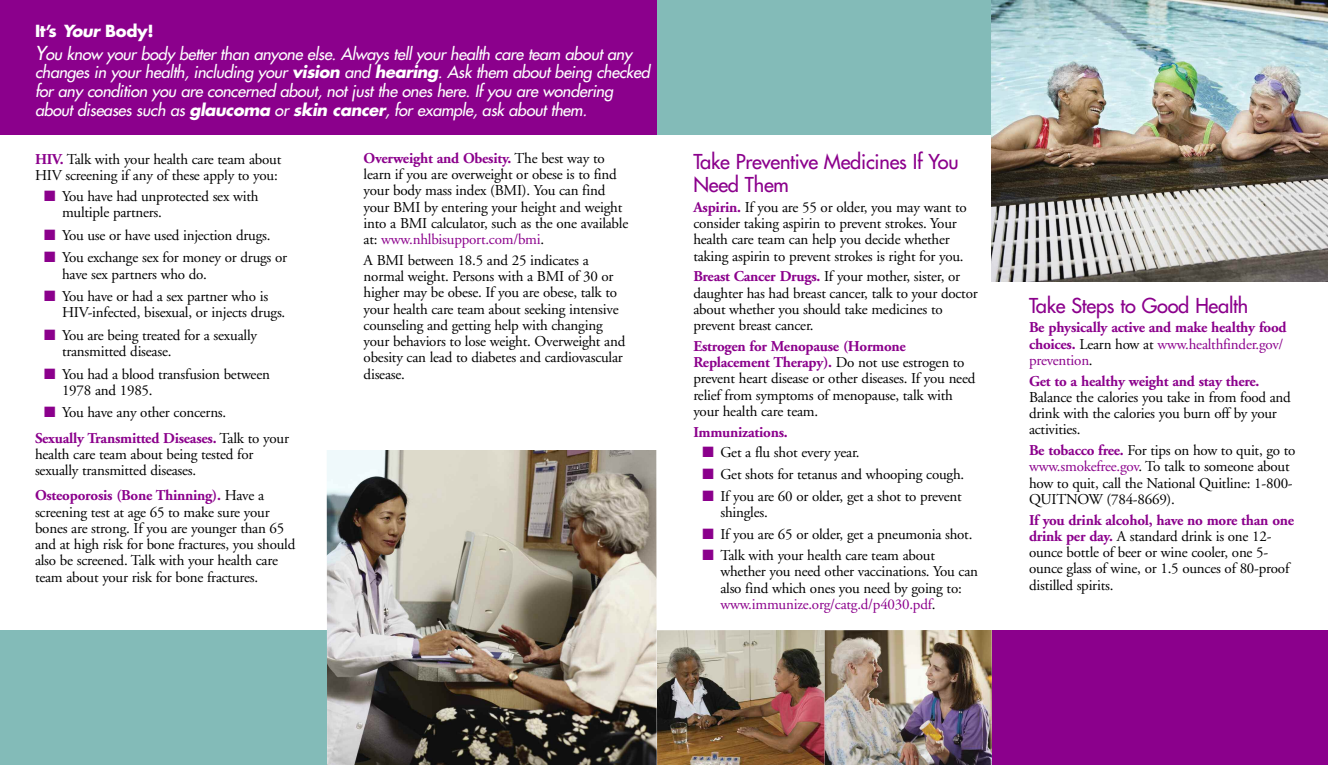
<style>
.page{position:relative;width:1328px;height:765px;background:#fff}
.page>*{position:absolute;margin:0;border:0;box-sizing:border-box;transform-origin:0 0}
.t1{font:20px/22.5px "Futura";letter-spacing:-.01em;color:#8b008c}
.t2{font:italic 16.25px/18.8px "Futura";letter-spacing:-.02em;color:#fff}
.t3{font:15px/16.2px "Adobe Garamond";letter-spacing:-.015em;color:#000}
.t4{font:700 15px/16.2px "Adobe Garamond";letter-spacing:-.015em;color:#8b008c}
.s1{font-weight:700;font-style:normal}
.s2{font-weight:700}
.s3{font-size:18.75px}
.s4{font-weight:700;color:#8b008c}
.s5{color:#8b008c}
.s6{font-weight:400;color:#000}
.s7{font-weight:400}
</style>
<div class="page">
<img style="left:657px;top:630px;width:167px;height:135px">
<div style="left:0;top:0;width:667px;height:135px;background:#8b008c"></div>
<img style="left:824px;top:630px;width:167px;height:135px">
<div style="left:0;top:630px;width:327px;height:135px;background:#83bbb8"></div>
<div style="left:991px;top:630px;width:337px;height:135px;background:#8b008c"></div>
<div style="left:657px;top:0;width:334px;height:135px;background:#83bbb8"></div>
<img style="left:327px;top:450px;width:329px;height:315px">
<img style="left:991px;top:0;width:337px;height:281px">
<p class="t2" style="left:35px;top:21px;width:598px;line-height:22.4px"><span class="s1">It’s</span> <span class="s2">Your</span> <span class="s1">Body!<br></span><span class="s3">Y</span>ou know your body better than anyone else. Always tell your health care team about any</p>
<p class="t2" style="left:35px;top:64px;width:616px">changes in your health, including your <span class="s2">vision</span> and <span class="s2">hearing</span>. Ask them about being checked for any condition you are concerned about, not just the ones here. If you are wondering about diseases such as <span class="s2">glaucoma</span> or <span class="s2">skin cancer</span>, for example, ask about them.</p>
<p class="t3" style="left:35px;top:152px;width:248px"><span class="s4">HIV.</span> Talk with your health care team about<br>HIV screening if any of these apply to you:</p>
<p class="t3" style="left:62px;top:189px;width:198px;text-indent:-18px"><span class="s5">■</span> You have had unprotected sex with multiple partners.</p>
<p class="t3" style="left:44px;top:228px;width:228px"><span class="s5">■</span> You use or have used injection drugs.</p>
<p class="t3" style="left:62px;top:251px;width:227px;text-indent:-18px"><span class="s5">■</span> You exchange sex for money or drugs or have sex partners who do.</p>
<p class="t3" style="left:62px;top:290px;width:225px;text-indent:-18px"><span class="s5">■</span> You have or had a sex partner who is<br>HIV-infected, bisexual, or injects drugs.</p>
<p class="t3" style="left:62px;top:328px;width:196px;text-indent:-18px"><span class="s5">■</span> You are being treated for a sexually transmitted disease.</p>
<p class="t3" style="left:62px;top:367px;width:209px;text-indent:-18px"><span class="s5">■</span> You had a blood transfusion between<br>1978 and 1985.</p>
<p class="t3" style="left:35px;top:401px;width:255px;line-height:25.2px;text-indent:9px"><span class="s5">■</span> You have any other concerns.<br><span class="s4">Sexually Transmitted Diseases.</span> Talk to your</p>
<p class="t3" style="left:35px;top:447px;width:220px">health care team about being tested for sexually transmitted diseases.</p>
<p class="t3" style="left:35px;top:489px;width:262px"><span class="s4">Osteoporosis (Bone Thinning).</span> Have a screening test at age 65 to make sure your bones are strong. If you are younger than 65 and at high risk for bone fractures, you should also be screened. Talk with your health care team about your risk for bone fractures.</p>
<p class="t3" style="left:364px;top:151px;width:266px"><span class="s4">Overweight and Obesity.</span> The best way to learn if you are overweight or obese is to find your body mass index (BMI). You can find your BMI by entering your height and weight into a BMI calculator, such as the one available at: <span class="s5">www.nhlbisupport.com/bmi</span>.</p>
<p class="t3" style="left:364px;top:253px;width:263px">A BMI between 18.5 and 25 indicates a normal weight. Persons with a BMI of 30 or higher may be obese. If you are obese, talk to your health care team about seeking intensive counseling and getting help with changing your behaviors to lose weight. Overweight and obesity can lead to diabetes and cardiovascular disease.</p>
<h1 class="t1" style="left:693px;top:152px;width:267px">Take Preventive Medicines If You<br>Need Them</h1>
<p class="t3" style="left:693px;top:200px;width:275px"><span class="s4">Aspirin.</span> If you are 55 or older, you may want to consider taking aspirin to prevent strokes. Your health care team can help you decide whether taking aspirin to prevent strokes is right for you.</p>
<p class="t3" style="left:693px;top:270px;width:286px"><span class="s4">Breast Cancer Drugs.</span> If your mother, sister, or daughter has had breast cancer, talk to your doctor about whether you should take medicines to prevent breast cancer.</p>
<p class="t3" style="left:693px;top:339px;width:283px"><span class="s4">Estrogen for Menopause (Hormone Replacement Therapy).</span> Do not use estrogen to prevent heart disease or other diseases. If you need relief from symptoms of menopause, talk with your health care team.</p>
<p class="t4" style="left:693px;top:425px;width:96px">Immunizations.</p>
<p class="t3" style="left:702px;top:446px;width:159px"><span class="s5">■</span> Get a flu shot every year.</p>
<p class="t3" style="left:702px;top:467px;width:263px"><span class="s5">■</span> Get shots for tetanus and whooping cough.</p>
<p class="t3" style="left:720px;top:489px;width:243px;text-indent:-18px"><span class="s5">■</span> If you are 60 or older, get a shot to prevent shingles.</p>
<p class="t3" style="left:702px;top:527px;width:271px"><span class="s5">■</span> If you are 65 or older, get a pneumonia shot.</p>
<p class="t3" style="left:720px;top:549px;width:259px;text-indent:-18px"><span class="s5">■</span> Talk with your health care team about whether you need other vaccinations. You can also find which ones you need by going to: <span class="s5">www.immunize.org/catg.d/p4030.pdf</span>.</p>
<h1 class="t1" style="left:1029px;top:295px;width:221px">Take Steps to Good Health</h1>
<p class="t4" style="left:1029px;top:321px;width:259px">Be physically active and make healthy food choices. <span class="s6">Learn how at</span> <span class="s7">www.healthfinder.gov/ prevention</span><span class="s6">.</span></p>
<p class="t4" style="left:1029px;top:374px;width:232px">Get to a healthy weight and stay there.</p>
<p class="t3" style="left:1029px;top:390px;width:263px">Balance the calories you take in from food and drink with the calories you burn off by your activities.</p>
<p class="t3" style="left:1029px;top:444px;width:268px"><span class="s4">Be tobacco free.</span> For tips on how to quit, go to <span class="s5">www.smokefree.gov</span>. To talk to someone about how to quit, call the National Quitline: 1-800- QUITNOW (784-8669).</p>
<p class="t3" style="left:1029px;top:513px;width:267px"><span class="s4">If you drink alcohol, have no more than one drink per day.</span> A standard drink is one 12- ounce bottle of beer or wine cooler, one 5- ounce glass of wine, or 1.5 ounces of 80-proof distilled spirits.</p>
</div>
